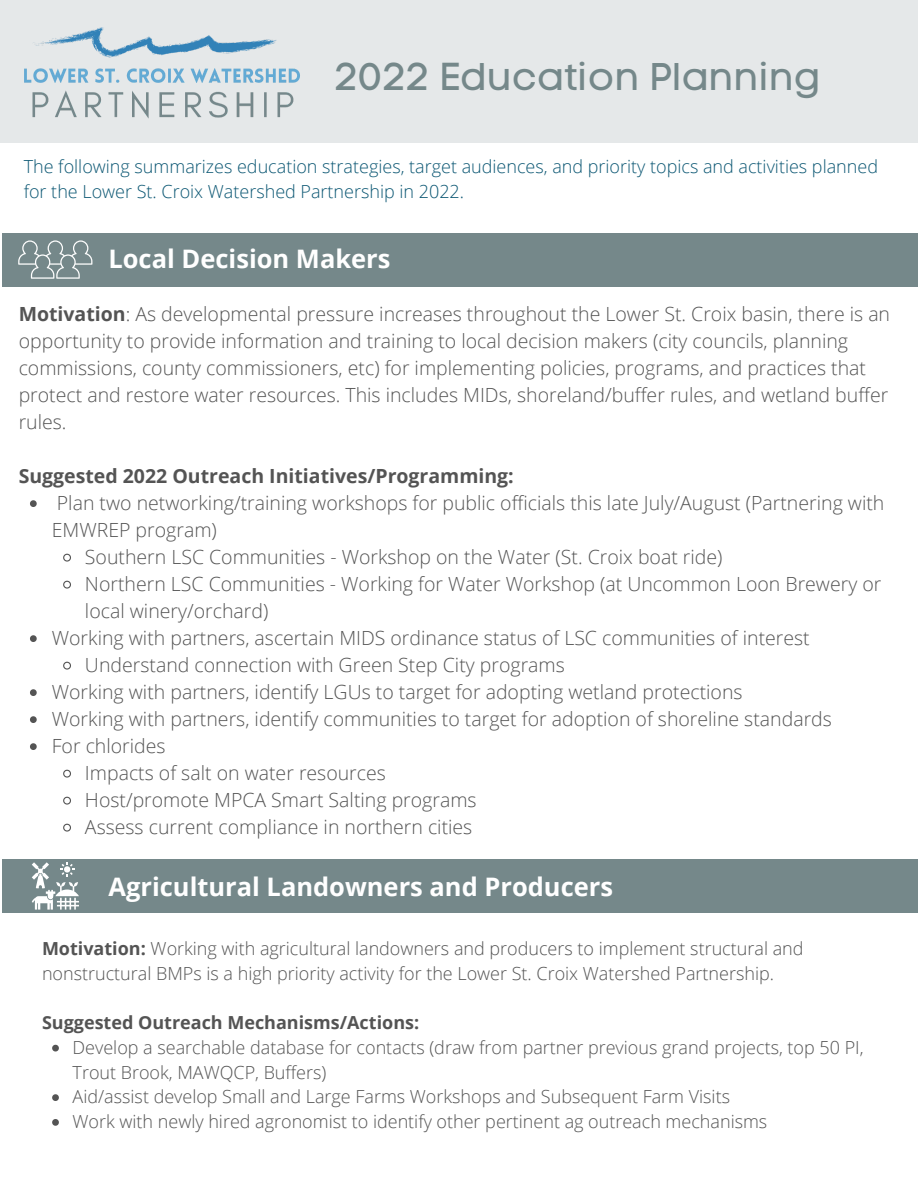
<style>
.page{position:relative;width:918px;height:1188px;background:#fff}
.page>*{position:absolute;margin:0;border:0;box-sizing:border-box;transform-origin:0 0}
.t1{font:38.55px "Code Pro Normal LC";color:#75888a}
.t2{font:700 25.5px "Open Sans";color:#fff}
.t3{font:300 19.5px/27px "Open Sans";color:#545454}
.t4{font:700 19.5px "Open Sans";color:#545454}
.t5{font:300 18px/24.8px "Open Sans";color:#545454}
.t6{font:300 18px/24.8px "Open Sans";color:#0d5874}
.t7{font:700 18px "Open Sans";color:#545454}
.s1{font-weight:700}
</style>
<div class="page">
<div style="left:2px;top:859px;width:916px;height:54px;background:#75888a"></div>
<svg style="left:32px;top:862px;width:47px;height:48px"></svg>
<svg style="left:52px;top:1045px;width:7px;height:7px"></svg>
<svg style="left:52px;top:1094px;width:7px;height:7px"></svg>
<svg style="left:52px;top:1119px;width:7px;height:7px"></svg>
<div style="left:0;top:0;width:918px;height:143px;background:#e5e8e9"></div>
<img style="left:24px;top:27px;width:276px;height:92px">
<div style="left:2px;top:233px;width:916px;height:54px;background:#75888a"></div>
<svg style="left:18px;top:240px;width:74px;height:39px"></svg>
<svg style="left:30px;top:500px;width:7px;height:7px"></svg>
<svg style="left:63px;top:553px;width:8px;height:9px"></svg>
<svg style="left:63px;top:580px;width:8px;height:9px"></svg>
<svg style="left:30px;top:635px;width:7px;height:7px"></svg>
<svg style="left:63px;top:661px;width:8px;height:9px"></svg>
<svg style="left:30px;top:689px;width:7px;height:7px"></svg>
<svg style="left:30px;top:716px;width:7px;height:7px"></svg>
<svg style="left:30px;top:743px;width:7px;height:7px"></svg>
<svg style="left:63px;top:769px;width:8px;height:9px"></svg>
<svg style="left:63px;top:796px;width:8px;height:9px"></svg>
<svg style="left:63px;top:823px;width:8px;height:9px"></svg>
<p class="t1" style="left:335px;top:53px;width:488px">2022 Education Planning</p>
<p class="t6" style="left:24px;top:154px;width:856px">The following summarizes education strategies, target audiences, and priority topics and activities planned for the Lower St. Croix Watershed Partnership in 2022.</p>
<p class="t2" style="left:108px;top:241px;width:284px">Local Decision Makers</p>
<p class="t3" style="left:19px;top:300px;width:873px"><span class="s1">Motivation</span>: As developmental pressure increases throughout the Lower St. Croix basin, there is an opportunity to provide information and training to local decision makers (city councils, planning commissions, county commissioners, etc) for implementing policies, programs, and practices that protect and restore water resources. This includes MIDs, shoreland/buffer rules, and wetland buffer rules.</p>
<p class="t4" style="left:19px;top:463px;width:497px">Suggested 2022 Outreach Initiatives/Programming:</p>
<p class="t3" style="left:52px;top:489px;width:834px">Plan two networking/training workshops for public officials this late July/August (Partnering with<br>EMWREP program)</p>
<p class="t3" style="left:85px;top:543px;width:639px">Southern LSC Communities - Workshop on the Water (St. Croix boat ride)</p>
<p class="t3" style="left:85px;top:570px;width:798px">Northern LSC Communities - Working for Water Workshop (at Uncommon Loon Brewery or local winery/orchard)</p>
<p class="t3" style="left:52px;top:624px;width:759px">Working with partners, ascertain MIDS ordinance status of LSC communities of interest</p>
<p class="t3" style="left:85px;top:651px;width:481px">Understand connection with Green Step City programs</p>
<p class="t3" style="left:52px;top:678px;width:692px">Working with partners, identify LGUs to target for adopting wetland protections</p>
<p class="t3" style="left:52px;top:705px;width:782px">Working with partners, identify communities to target for adoption of shoreline standards</p>
<p class="t3" style="left:52px;top:732px;width:115px">For chlorides</p>
<p class="t3" style="left:85px;top:759px;width:302px">Impacts of salt on water resources</p>
<p class="t3" style="left:85px;top:786px;width:393px">Host/promote MPCA Smart Salting programs</p>
<p class="t3" style="left:85px;top:813px;width:389px">Assess current compliance in northern cities</p>
<p class="t2" style="left:108px;top:869px;width:506px">Agricultural Landowners and Producers</p>
<p class="t5" style="left:42px;top:935px;width:763px"><span class="s1">Motivation:</span> Working with agricultural landowners and producers to implement structural and nonstructural BMPs is a high priority activity for the Lower St. Croix Watershed Partnership.</p>
<p class="t7" style="left:42px;top:1010px;width:379px">Suggested Outreach Mechanisms/Actions:</p>
<p class="t5" style="left:73px;top:1034px;width:793px">Develop a searchable database for contacts (draw from partner previous grand projects, top 50 PI,<br>Trout Brook, MAWQCP, Buffers)</p>
<p class="t5" style="left:73px;top:1084px;width:659px">Aid/assist develop Small and Large Farms Workshops and Subsequent Farm Visits</p>
<p class="t5" style="left:73px;top:1109px;width:696px">Work with newly hired agronomist to identify other pertinent ag outreach mechanisms</p>
</div>
